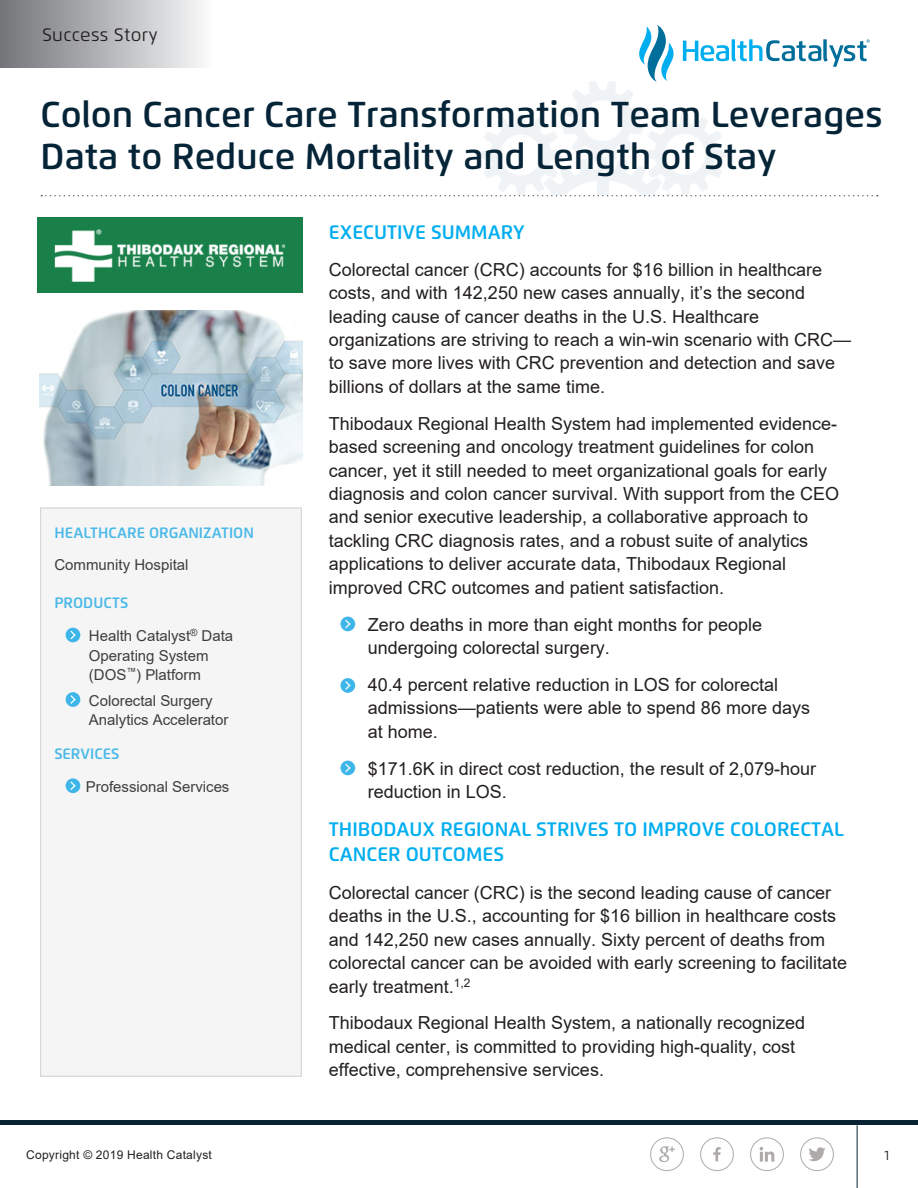
<style>
.page{position:relative;width:918px;height:1188px;background:#fff}
.page>*{position:absolute;margin:0;border:0;box-sizing:border-box;transform-origin:0 0}
.t1{font:600 36px/42px "Flexo";color:#062437}
.Body_Copy{font:600 19.5px/25.3px "Flexo";color:#00aeef}
.Body_Copy-2{font:18px/23.4px "Arial";color:#231f20}
.t2{font:18px "Flexo";letter-spacing:.02em;color:#231f20}
.Sidebar_bullets{font:15px/19.5px "Arial";color:#3e3e3f}
.Sidebar_header{font:600 15px "Flexo";color:#48b8e9}
.Sidebar_body_copy{font:15px "Arial";color:#3e3e3f}
.t3{font:13.5px "Flexo";color:#231f20}
.t4{font:12px "Arial";letter-spacing:.02em;color:#231f20}
</style>
<div class="page">
<svg style="left:659px;top:1146px;width:16px;height:16px"></svg>
<div style="left:650px;top:1137px;width:34px;height:34px;border:1px solid #aeaaa9;border-radius:50%"></div>
<hr style="left:857px;top:1125px;width:1px;height:63px;background:#062437">
<div style="left:0;top:1120px;width:918px;height:5px;background:#0a2334"></div>
<svg style="left:809px;top:1147px;width:17px;height:14px"></svg>
<div style="left:800px;top:1137px;width:34px;height:34px;border:1px solid #aeaaa9;border-radius:50%"></div>
<svg style="left:713px;top:1147px;width:8px;height:14px"></svg>
<div style="left:700px;top:1137px;width:34px;height:34px;border:1px solid #aeaaa9;border-radius:50%"></div>
<svg style="left:760px;top:1147px;width:14px;height:15px"></svg>
<div style="left:750px;top:1137px;width:34px;height:34px;border:1px solid #aeaaa9;border-radius:50%"></div>
<svg style="left:639px;top:25px;width:35px;height:57px"></svg>
<svg style="left:683px;top:39px;width:187px;height:28px"></svg>
<div style="left:0;top:0;width:214px;height:68px;background:linear-gradient(to right,#717377,#fafbfc)"></div>
<div style="left:41px;top:508px;width:260px;height:569px;background:#f4f5f4"></div>
<div style="left:66px;top:778px;width:14px;height:15px;background:#3eb6e9;border-radius:50%"></div>
<svg style="left:70px;top:781px;width:6px;height:9px"></svg>
<div style="left:340px;top:617px;width:15px;height:14px;background:#3eb6e9;border-radius:50%"></div>
<svg style="left:345px;top:619px;width:6px;height:10px"></svg>
<svg style="left:340px;top:678px;width:15px;height:15px"></svg>
<svg style="left:344px;top:680px;width:8px;height:11px"></svg>
<div style="left:66px;top:628px;width:14px;height:14px;background:#3eb6e9;border-radius:50%"></div>
<svg style="left:70px;top:630px;width:6px;height:10px"></svg>
<div style="left:340px;top:761px;width:15px;height:14px;background:#3eb6e9;border-radius:50%"></div>
<svg style="left:345px;top:763px;width:6px;height:10px"></svg>
<svg style="left:41px;top:189px;width:837px;height:7px"></svg>
<div style="left:66px;top:692px;width:14px;height:15px;background:#3eb6e9;border-radius:50%"></div>
<svg style="left:70px;top:695px;width:6px;height:9px"></svg>
<img style="left:37px;top:218px;width:265px;height:74px">
<img style="left:40px;top:310px;width:262px;height:175px">
<p class="t2" style="left:42px;top:24px;width:117px">Success Story</p>
<p class="t1" style="left:41px;top:93px;width:844px">Colon Cancer Care Transformation Team Leverages<br>Data to Reduce Mortality and Length of Stay</p>
<p class="Sidebar_header" style="left:54px;top:524px;width:201px">HEALTHCARE ORGANIZATION</p>
<p class="Sidebar_body_copy" style="left:54px;top:554px;width:136px">Community Hospital</p>
<p class="Sidebar_header" style="left:54px;top:593px;width:76px">PRODUCTS</p>
<p class="Sidebar_bullets" style="left:89px;top:626px;width:146px;text-indent:-20px">• Health Catalyst<sup>®</sup> Data<br>Operating System (DOS<sup>™</sup>) Platform</p>
<p class="Sidebar_bullets" style="left:89px;top:690px;width:141px;text-indent:-20px">• Colorectal Surgery<br>Analytics Accelerator</p>
<p class="Sidebar_header" style="left:54px;top:744px;width:67px">SERVICES</p>
<p class="Sidebar_bullets" style="left:86px;top:776px;width:145px">Professional Services</p>
<p class="Body_Copy" style="left:329px;top:219px;width:197px">EXECUTIVE SUMMARY</p>
<p class="Body_Copy-2" style="left:329px;top:258px;width:524px">Colorectal cancer (CRC) accounts for $16 billion in healthcare costs, and with 142,250 new cases annually, it’s the second leading cause of cancer deaths in the U.S. Healthcare organizations are striving to reach a win-win scenario with CRC— to save more lives with CRC prevention and detection and save billions of dollars at the same time.</p>
<p class="Body_Copy-2" style="left:329px;top:412px;width:512px">Thibodaux Regional Health System had implemented evidence&shy;based screening and oncology treatment guidelines for colon cancer, yet it still needed to meet organizational goals for early diagnosis and colon cancer survival. With support from the CEO and senior executive leadership, a collaborative approach to tackling CRC diagnosis rates, and a robust suite of analytics applications to deliver accurate data, Thibodaux Regional improved CRC outcomes and patient satisfaction.</p>
<p class="Body_Copy-2" style="left:368px;top:612px;width:396px;text-indent:-24px">• Zero deaths in more than eight months for people undergoing colorectal surgery.</p>
<p class="Body_Copy-2" style="left:368px;top:673px;width:444px;text-indent:-24px">• 40.4 percent relative reduction in LOS for colorectal admissions—patients were able to spend 86 more days at home.</p>
<p class="Body_Copy-2" style="left:368px;top:756px;width:450px;text-indent:-24px">• $171.6K in direct cost reduction, the result of 2,079-hour reduction in LOS.</p>
<p class="Body_Copy" style="left:329px;top:816px;width:517px">THIBODAUX REGIONAL STRIVES TO IMPROVE COLORECTAL<br>CANCER OUTCOMES</p>
<p class="Body_Copy-2" style="left:329px;top:881px;width:520px">Colorectal cancer (CRC) is the second leading cause of cancer deaths in the U.S., accounting for $16 billion in healthcare costs and 142,250 new cases annually. Sixty percent of deaths from colorectal cancer can be avoided with early screening to facilitate early treatment.<sup>1,2</sup></p>
<p class="Body_Copy-2" style="left:329px;top:1011px;width:478px">Thibodaux Regional Health System, a nationally recognized medical center, is committed to providing high-quality, cost effective, comprehensive services.</p>
<p class="t4" style="left:26px;top:1146px;width:187px">Copyright © 2019 Health Catalyst</p>
<p class="t3" style="left:884px;top:1147px;width:6px">1</p>
</div>
